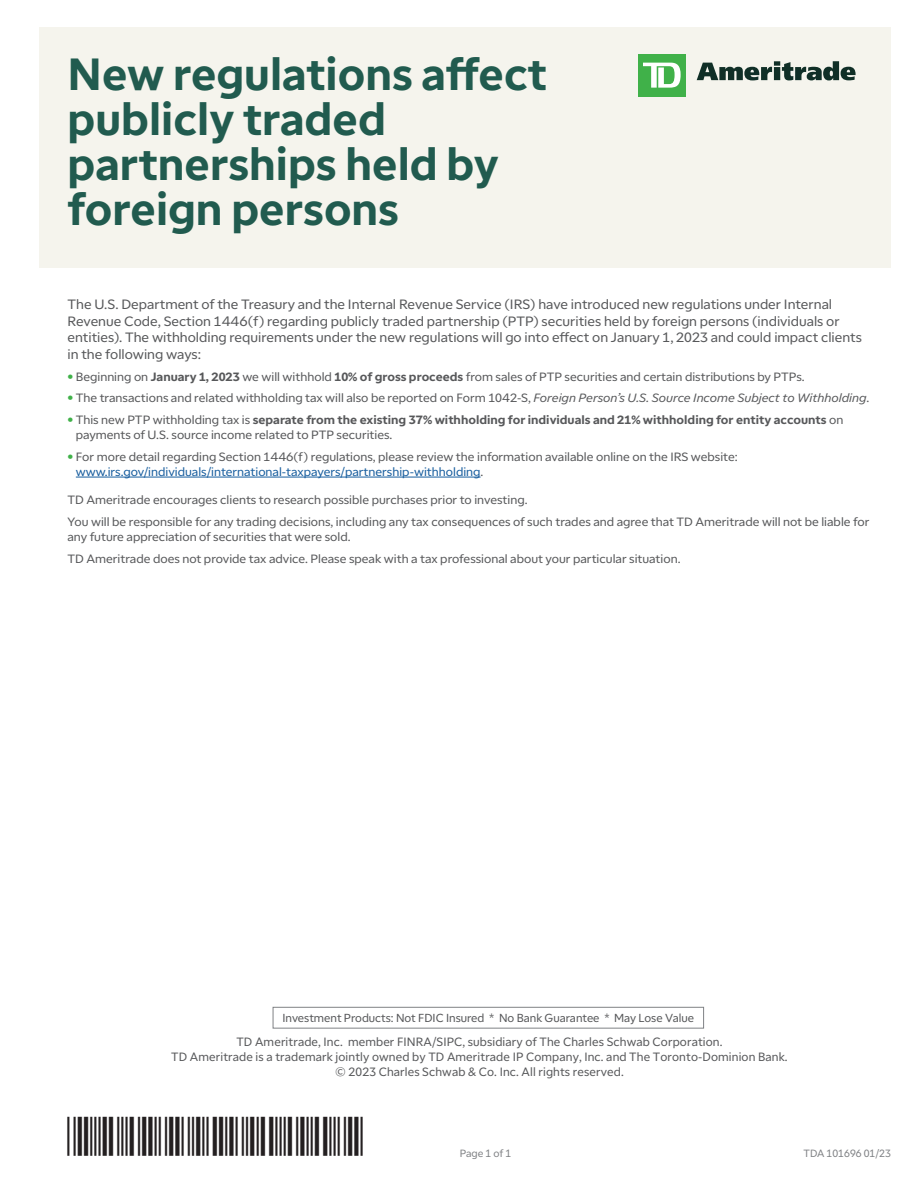
<style>
.page{position:relative;width:918px;height:1188px;background:#fff}
.page>*{position:absolute;margin:0;border:0;box-sizing:border-box;transform-origin:0 0}
.Form_Title{font:700 45px/45px "TD Ameritrade";color:#215b4f}
.Body_Text{font:13.5px/16.5px "TD Ameritrade Reg";color:#57585a;scale:1.04 1}
.Body_Text-2{font:12px/15px "TD Ameritrade Reg";color:#57585a;scale:1.04 1}
.Chart_Text{font:12px/15px "TD Ameritrade Reg";letter-spacing:.01em;color:#57585a;text-align:center}
.Body_Text-3{font:700 12px/15px "TD Ameritrade";color:#57585a;scale:1.04 1}
.Subhead{font:11.7px "TD Ameritrade Reg";color:#57585a}
.t1{font:10.5px "TD Ameritrade Reg";color:#808285}
.s1{font-family:"TD Ameritrade";font-weight:700;color:#40b149}
.s2{font-family:"TD Ameritrade";font-weight:700}
.s3{font-style:italic}
.s4{color:#40b149}
.s5{font-family:"TD Ameritrade Reg";font-weight:400}
.s6{color:#175d9e}
</style>
<div class="page">
<div style="left:40px;top:27px;width:851px;height:241px;background:#f5f4ed"></div>
<div style="left:638px;top:54px;width:48px;height:43px;background:#40b149"></div>
<svg style="left:643px;top:63px;width:38px;height:25px"></svg>
<svg style="left:697px;top:61px;width:159px;height:19px"></svg>
<hr style="left:76px;top:477px;width:405px;height:1px;background:#175d9e">
<div style="left:273px;top:1007px;width:431px;height:22px;border:1px solid #808285"></div>
<p class="Form_Title" style="left:68px;top:49px;width:481px">New regulations affect publicly traded</p>
<p class="Form_Title" style="left:68px;top:139px;width:433px">partnerships held by foreign persons</p>
<p class="Body_Text" style="left:68px;top:296px;width:765px">The U.S. Department of the Treasury and the Internal Revenue Service (IRS) have introduced new regulations under Internal Revenue Code, Section 1446(f) regarding publicly traded partnership (PTP) securities held by foreign persons (individuals or entities). The withholding requirements under the new regulations will go into effect on January 1, 2023 and could impact clients in the following ways:</p>
<p class="Body_Text-2" style="left:68px;top:368px;width:710px"><span class="s1">•</span> Beginning on <span class="s2">January 1, 2023</span> we will withhold <span class="s2">10% of gross proceeds</span> from sales of PTP securities and certain distributions by PTPs.</p>
<p class="Body_Text-2" style="left:68px;top:390px;width:773px"><span class="s1">•</span> The transactions and related withholding tax will also be reported on Form 1042-S, <span class="s3">Foreign Person’s U.S. Source Income Subject to Withholding</span>.</p>
<p class="Body_Text-3" style="left:76px;top:412px;width:740px;text-indent:-8px"><span class="s4">•</span> <span class="s5">This new PTP withholding tax is</span> separate from the existing 37% withholding for individuals and 21% withholding for entity accounts <span class="s5">on payments of U.S. source income related to PTP securities.</span></p>
<p class="Body_Text-2" style="left:76px;top:449px;width:638px;text-indent:-8px"><span class="s1">•</span> For more detail regarding Section 1446(f) regulations, please review the information available online on the IRS website: <span class="s6">www.irs.gov/individuals/international-taxpayers/partnership-withholding</span>.</p>
<p class="Body_Text-2" style="left:68px;top:492px;width:444px">TD Ameritrade encourages clients to research possible purchases prior to investing.</p>
<p class="Body_Text-2" style="left:68px;top:514px;width:773px">You will be responsible for any trading decisions, including any tax consequences of such trades and agree that TD Ameritrade will not be liable for any future appreciation of securities that were sold.</p>
<p class="Body_Text-2" style="left:68px;top:551px;width:591px">TD Ameritrade does not provide tax advice. Please speak with a tax professional about your particular situation.</p>
<p class="Subhead" style="left:283px;top:1010px;width:413px">Investment Products: Not FDIC Insured * No Bank Guarantee * May Lose Value</p>
<p class="Chart_Text" style="left:171px;top:1034px;width:618px">TD Ameritrade, Inc. member FINRA/SIPC, subsidiary of The Charles Schwab Corporation.<br>TD Ameritrade is a trademark jointly owned by TD Ameritrade IP Company, Inc. and The Toronto-Dominion Bank. © 2023 Charles Schwab &amp; Co. Inc. All rights reserved.</p>
<p class="t1" style="left:460px;top:1146px;width:53px">Page 1 of 1</p>
<p class="t1" style="left:804px;top:1146px;width:89px">TDA 101696 01/23</p>
</div>
